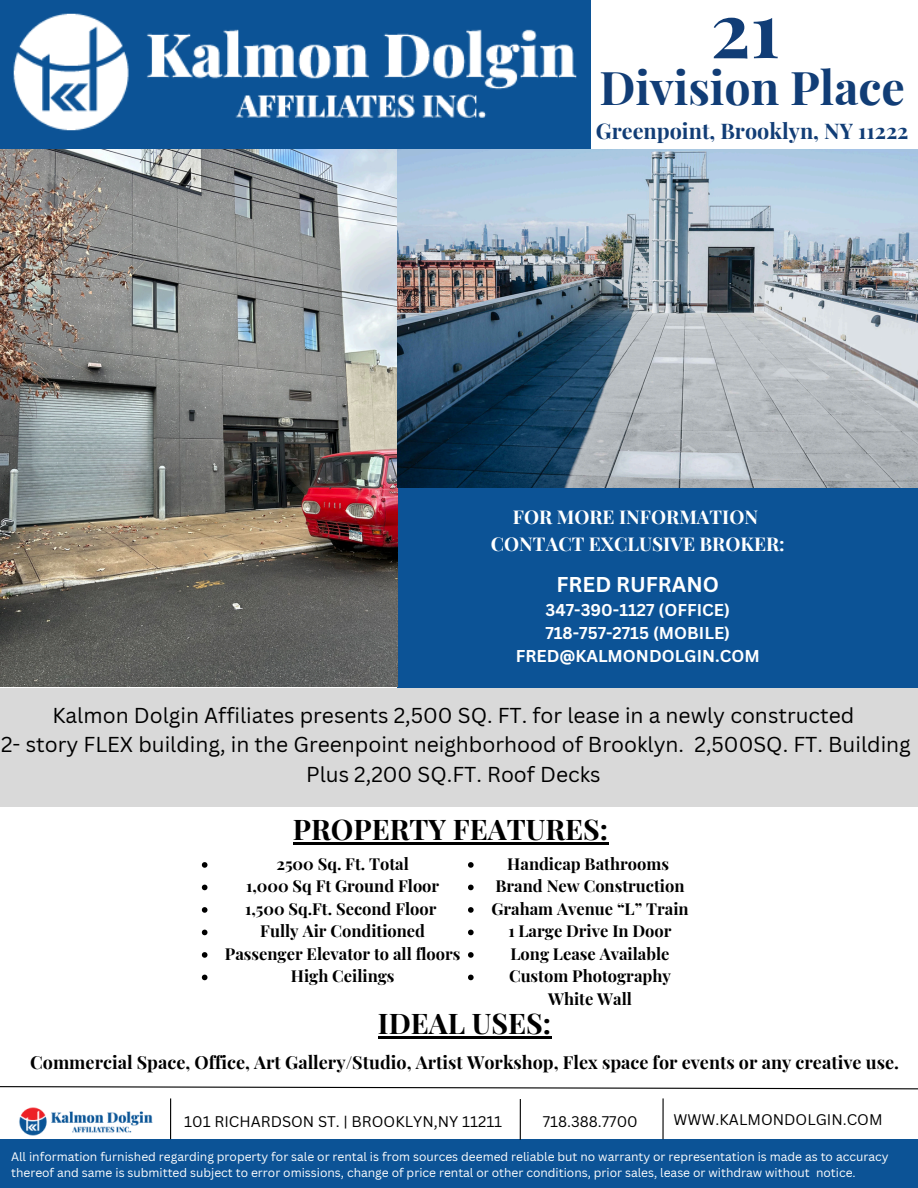
<style>
.page{position:relative;width:918px;height:1188px;background:#fff}
.page>*{position:absolute;margin:0;border:0;box-sizing:border-box;transform-origin:0 0}
.t1{font:700 76.5px "Playfair Display";color:#113d76}
.t2{font:700 46.5px "Playfair Display";color:#113d76}
.t3{font:700 28.5px "Playfair Display";color:#000}
.t4{font:700 21.6px "Playfair Display";color:#113d76}
.t5{font:21px/29.2px "Canva Sans";color:#000;text-align:center}
.t6{font:700 20.85px "Canva Sans";color:#fff}
.t7{font:700 19.05px/26.4px "Playfair Display";color:#fff;text-align:center}
.t8{font:700 18px "Playfair Display";color:#000}
.t9{font:700 16.65px "Canva Sans";color:#fff}
.t10{font:700 16.5px/22.5px "Playfair Display";color:#000;text-align:center}
.t11{font:15px "Canva Sans";color:#000}
.t12{font:12px/16px "Canva Sans";color:#fff}
</style>
<div class="page">
<img style="left:0;top:0;width:591px;height:149px">
<div style="left:397px;top:476px;width:521px;height:212px;background:#0c5396"></div>
<div style="left:0;top:1139px;width:918px;height:49px;background:#0c5396"></div>
<svg style="left:0;top:1086px;width:918px;height:4px"></svg>
<img style="left:19px;top:1107px;width:134px;height:29px">
<hr style="left:170px;top:1098px;width:1px;height:41px;background:#000">
<hr style="left:520px;top:1099px;width:1px;height:41px;background:#000">
<hr style="left:662px;top:1098px;width:2px;height:41px;background:#000">
<div style="left:0;top:688px;width:918px;height:119px;background:#d9d9d9"></div>
<img style="left:0;top:150px;width:398px;height:536px">
<hr style="left:293px;top:842px;width:315px;height:2px;background:#000">
<svg style="left:202px;top:862px;width:5px;height:6px"></svg>
<svg style="left:202px;top:885px;width:5px;height:5px"></svg>
<svg style="left:202px;top:907px;width:5px;height:6px"></svg>
<svg style="left:202px;top:930px;width:5px;height:5px"></svg>
<svg style="left:202px;top:952px;width:5px;height:6px"></svg>
<svg style="left:202px;top:975px;width:5px;height:5px"></svg>
<svg style="left:468px;top:862px;width:6px;height:6px"></svg>
<svg style="left:468px;top:885px;width:6px;height:5px"></svg>
<svg style="left:468px;top:907px;width:6px;height:6px"></svg>
<svg style="left:468px;top:930px;width:6px;height:5px"></svg>
<svg style="left:468px;top:952px;width:6px;height:6px"></svg>
<svg style="left:468px;top:975px;width:6px;height:5px"></svg>
<hr style="left:378px;top:1036px;width:173px;height:2px;background:#000">
<img style="left:397px;top:150px;width:521px;height:337px">
<p class="t1" style="left:711px;top:-24px;width:71px">21</p>
<p class="t2" style="left:599px;top:54px;width:307px">Division Place</p>
<p class="t4" style="left:596px;top:115px;width:314px">Greenpoint, Brooklyn, NY 11222</p>
<p class="t7" style="left:491px;top:503px;width:295px">FOR MORE INFORMATION<br>CONTACT EXCLUSIVE BROKER:</p>
<h2 class="t6" style="left:557px;top:570px;width:164px">FRED RUFRANO</h2>
<p class="t9" style="left:546px;top:599px;width:186px">347-390-1127 (OFFICE)</p>
<p class="t9" style="left:545px;top:621px;width:186px">718-757-2715 (MOBILE)</p>
<p class="t9" style="left:516px;top:644px;width:246px">FRED@KALMONDOLGIN.COM</p>
<h4 class="t5" style="left:1px;top:700px;width:911px">Kalmon Dolgin Affiliates presents 2,500 SQ. FT. for lease in a newly constructed<br>2- story FLEX building, in the Greenpoint neighborhood of Brooklyn. 2,500SQ. FT. Building<br>Plus 2,200 SQ.FT. Roof Decks</h4>
<p class="t3" style="left:293px;top:809px;width:317px">PROPERTY FEATURES:</p>
<p class="t10" style="left:507px;top:852px;width:163px">Handicap Bathrooms</p>
<p class="t10" style="left:496px;top:874px;width:190px">Brand New Construction</p>
<h2 class="t10" style="left:491px;top:897px;width:199px">Graham Avenue “L” Train</h2>
<h6 class="t10" style="left:508px;top:919px;width:165px">1 Large Drive In Door</h6>
<p class="t10" style="left:511px;top:942px;width:161px">Long Lease Available</p>
<p class="t10" style="left:509px;top:964px;width:163px">Custom Photography<br>White Wall</p>
<p class="t3" style="left:378px;top:1003px;width:175px">IDEAL USES:</p>
<p class="t8" style="left:30px;top:1049px;width:870px">Commercial Space, Office, Art Gallery/Studio, Artist Workshop, Flex space for events or any creative use.</p>
<p class="t10" style="left:276px;top:852px;width:134px">2500 Sq. Ft. Total</p>
<p class="t10" style="left:246px;top:874px;width:195px">1,000 Sq Ft Ground Floor</p>
<p class="t10" style="left:245px;top:897px;width:193px">1,500 Sq.Ft. Second Floor</p>
<p class="t10" style="left:260px;top:919px;width:166px">Fully Air Conditioned</p>
<p class="t10" style="left:225px;top:942px;width:237px">Passenger Elevator to all floors</p>
<p class="t10" style="left:291px;top:964px;width:105px">High Ceilings</p>
<p class="t11" style="left:543px;top:1111px;width:96px">718.388.7700</p>
<h5 class="t11" style="left:674px;top:1109px;width:210px">WWW.KALMONDOLGIN.COM</h5>
<h3 class="t11" style="left:184px;top:1111px;width:320px">101 RICHARDSON ST. | BROOKLYN,NY 11211</h3>
<p class="t12" style="left:11px;top:1149px;width:879px">All information furnished regarding property for sale or rental is from sources deemed reliable but no warranty or representation is made as to accuracy thereof and same is submitted subject to error omissions, change of price rental or other conditions, prior sales, lease or withdraw without notice.</p>
</div>
